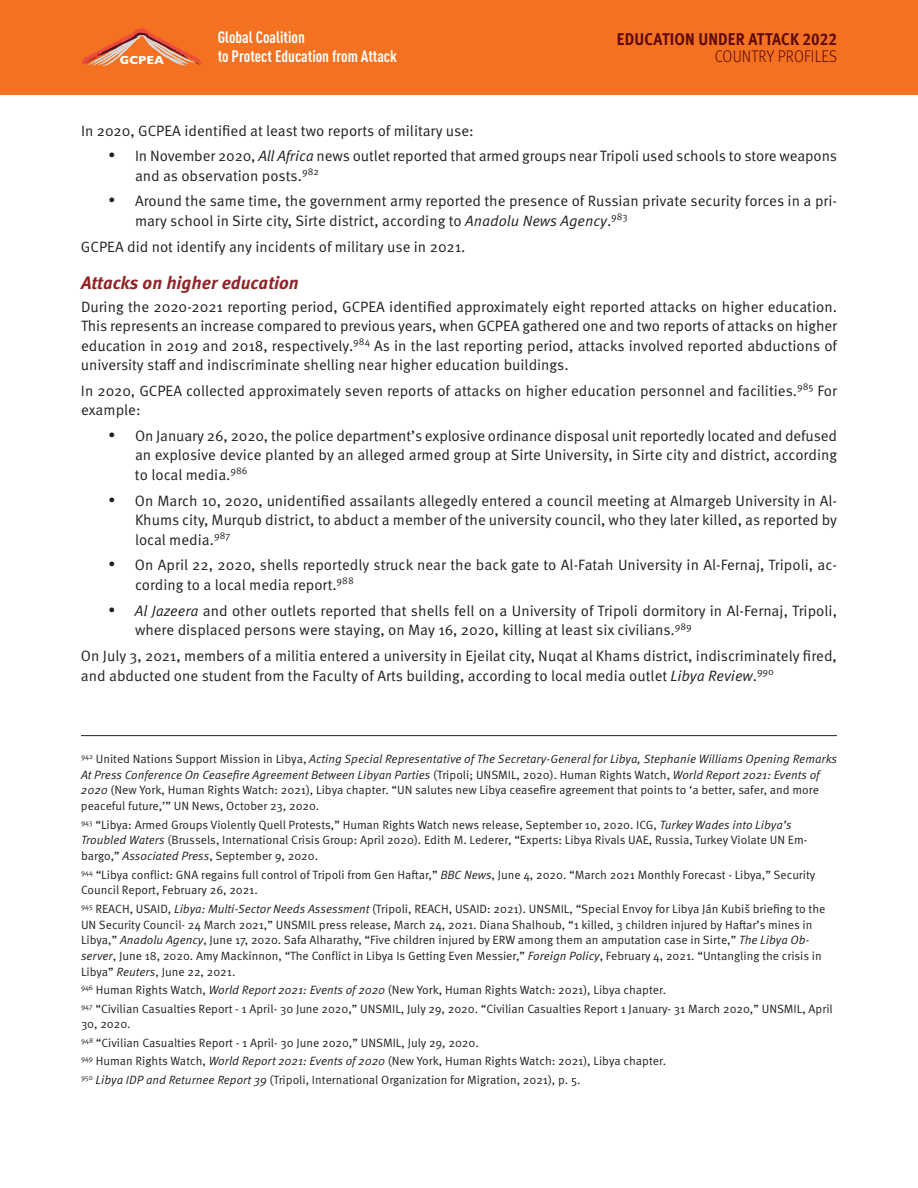
<style>
.page{position:relative;width:918px;height:1188px;background:#fff}
.page>*{position:absolute;margin:0;border:0;box-sizing:border-box;transform-origin:0 0}
.t1{font:italic 700 18px "Meta Pro";color:#8f2326}
.t2{font:700 16.95px "Meta Pro";letter-spacing:.01em;color:#5c090a;scale:.9 1}
.t3{font:300 16.95px "Meta Pro";letter-spacing:.01em;color:#5c090a;scale:.9 1}
.t4{font:700 16.35px/19.4px "DIN Cond";color:#fff}
.t5{font:15px/19.5px "Meta Pro Norm";color:#231f20}
.t6{font:12px/15.8px "Meta Pro Norm";color:#231f20}
.t7{font:12px/15.8px "Meta Pro Norm Ita";color:#231f20}
.t8{font:700 11.85px "Gill Sans";color:#fff}
.s1{font-family:"Meta Pro Norm Ita"}
.s2{font-family:"Meta Pro Norm"}
</style>
<div class="page">
<hr style="left:81px;top:735px;width:756px;height:1px;background:#231f20">
<div style="left:0;top:0;width:918px;height:95px;background:#f37121"></div>
<svg style="left:81px;top:28px;width:121px;height:38px"></svg>
<p class="t4" style="left:218px;top:29px;width:181px">Global Coalition<br>to Protect Education from Attack</p>
<p class="t2" style="left:617px;top:29px;width:246px">EDUCATION UNDER ATTACK 2022</p>
<p class="t8" style="left:120px;top:56px;width:46px">GCPEA</p>
<p class="t3" style="left:715px;top:47px;width:137px">COUNTRY PROFILES</p>
<p class="t5" style="left:81px;top:122px;width:394px">In 2020, GCPEA identified at least two reports of military use:</p>
<p class="t5" style="left:135px;top:147px;width:704px;text-indent:-27px">• In November 2020, <span class="s1">All Africa</span> news outlet reported that armed groups near Tripoli used schools to store weapons and as observation posts.<sup>982</sup></p>
<p class="t5" style="left:135px;top:193px;width:704px;text-indent:-27px">• Around the same time, the government army reported the presence of Russian private security forces in a pri&shy;mary school in Sirte city, Sirte district, according to <span class="s1">Anadolu News Agency</span>.<sup>983</sup></p>
<p class="t5" style="left:81px;top:238px;width:386px">GCPEA did not identify any incidents of military use in 2021.</p>
<p class="t1" style="left:81px;top:276px;width:219px">Attacks on higher education</p>
<p class="t5" style="left:81px;top:298px;width:758px;text-align:justify">During the 2020-2021 reporting period, GCPEA identified approximately eight reported attacks on higher education.<br>This represents an increase compared to previous years, when GCPEA gathered one and two reports of attacks on higher education in 2019 and 2018, respectively.<sup>984</sup> As in the last reporting period, attacks involved reported abductions of university staff and indiscriminate shelling near higher education buildings.</p>
<p class="t5" style="left:81px;top:382px;width:758px">In 2020, GCPEA collected approximately seven reports of attacks on higher education personnel and facilities.<sup>985</sup> For example:</p>
<p class="t5" style="left:135px;top:427px;width:704px;text-align:justify;text-indent:-27px">• On January 26, 2020, the police department’s explosive ordinance disposal unit reportedly located and defused an explosive device planted by an alleged armed group at Sirte University, in Sirte city and district, according to local media.<sup>986</sup></p>
<p class="t5" style="left:135px;top:492px;width:704px;text-align:justify;text-indent:-27px">• On March 10, 2020, unidentified assailants allegedly entered a council meeting at Almargeb University in Al-Khums city, Murqub district, to abduct a member of the university council, who they later killed, as reported by local media.<sup>987</sup></p>
<p class="t5" style="left:135px;top:557px;width:703px;text-indent:-27px">• On April 22, 2020, shells reportedly struck near the back gate to Al-Fatah University in Al-Fernaj, Tripoli, ac&shy;cording to a local media report.<sup>988</sup></p>
<p class="t5" style="left:135px;top:602px;width:704px;text-indent:-27px">• <span class="s1">Al Jazeera</span> and other outlets reported that shells fell on a University of Tripoli dormitory in Al-Fernaj, Tripoli, where displaced persons were staying, on May 16, 2020, killing at least six civilians.<sup>989</sup></p>
<p class="t5" style="left:81px;top:647px;width:757px">On July 3, 2021, members of a militia entered a university in Ejeilat city, Nuqat al Khams district, indiscriminately fired, and abducted one student from the Faculty of Arts building, according to local media outlet <span class="s1">Libya Review</span>.<sup>990</sup></p>
<p class="t7" style="left:81px;top:752px;width:758px"><sup>942</sup> <span class="s2">United Nations Support Mission in Libya,</span> Acting Special Representative of The Secretary-General for Libya, Stephanie Williams Opening Remarks<br>At Press Conference On Ceasefire Agreement Between Libyan Parties <span class="s2">(Tripoli; UNSMIL, 2020). Human Rights Watch,</span> World Report 2021: Events of</p>
<p class="t6" style="left:81px;top:783px;width:739px"><span class="s1">2020</span> (New York, Human Rights Watch: 2021), Libya chapter. “UN salutes new Libya ceasefire agreement that points to ‘a better, safer, and more peaceful future,’” UN News, October 23, 2020.</p>
<p class="t6" style="left:81px;top:818px;width:728px"><sup>943</sup> “Libya: Armed Groups Violently Quell Protests,” Human Rights Watch news release, September 10, 2020. ICG, <span class="s1">Turkey Wades into Libya’s<br>Troubled Waters</span> (Brussels, International Crisis Group: April 2020). Edith M. Lederer, “Experts: Libya Rivals UAE, Russia, Turkey Violate UN Em&shy;bargo,” <span class="s1">Associated Press</span>, September 9, 2020.</p>
<p class="t6" style="left:81px;top:868px;width:736px"><sup>944</sup> “Libya conflict: GNA regains full control of Tripoli from Gen Haftar,” <span class="s1">BBC News</span>, June 4, 2020. “March 2021 Monthly Forecast - Libya,” Security<br>Council Report, February 26, 2021.</p>
<p class="t6" style="left:81px;top:902px;width:746px"><sup>945</sup> REACH, USAID, <span class="s1">Libya: Multi-Sector Needs Assessment</span> (Tripoli, REACH, USAID: 2021). UNSMIL, “Special Envoy for Libya Ján Kubiš briefing to the UN Security Council- 24 March 2021,” UNSMIL press release, March 24, 2021. Diana Shalhoub, “1 killed, 3 children injured by Haftar’s mines in Libya,” <span class="s1">Anadolu Agency</span>, June 17, 2020. Safa Alharathy, “Five children injured by ERW among them an amputation case in Sirte,” <span class="s1">The Libya Ob&shy;server</span>, June 18, 2020. Amy Mackinnon, “The Conflict in Libya Is Getting Even Messier,” <span class="s1">Foreign Policy</span>, February 4, 2021. “Untangling the crisis in Libya” <span class="s1">Reuters</span>, June 22, 2021.</p>
<p class="t6" style="left:81px;top:982px;width:753px;line-height:18.5px"><sup>946</sup> Human Rights Watch, <span class="s1">World Report 2021: Events of 2020</span> (New York, Human Rights Watch: 2021), Libya chapter.<br><sup>947</sup> “Civilian Casualties Report - 1 April- 30 June 2020,” UNSMIL, July 29, 2020. “Civilian Casualties Report 1 January- 31 March 2020,” UNSMIL, April</p>
<p class="t6" style="left:81px;top:1016px;width:587px;line-height:18.5px">30, 2020.<br><sup>948</sup> “Civilian Casualties Report - 1 April- 30 June 2020,” UNSMIL, July 29, 2020.<br><sup>949</sup> Human Rights Watch, <span class="s1">World Report 2021: Events of 2020</span> (New York, Human Rights Watch: 2021), Libya chapter.<br><sup>950</sup> <span class="s1">Libya IDP and Returnee Report 39</span> (Tripoli, International Organization for Migration, 2021), p. 5.</p>
</div>
